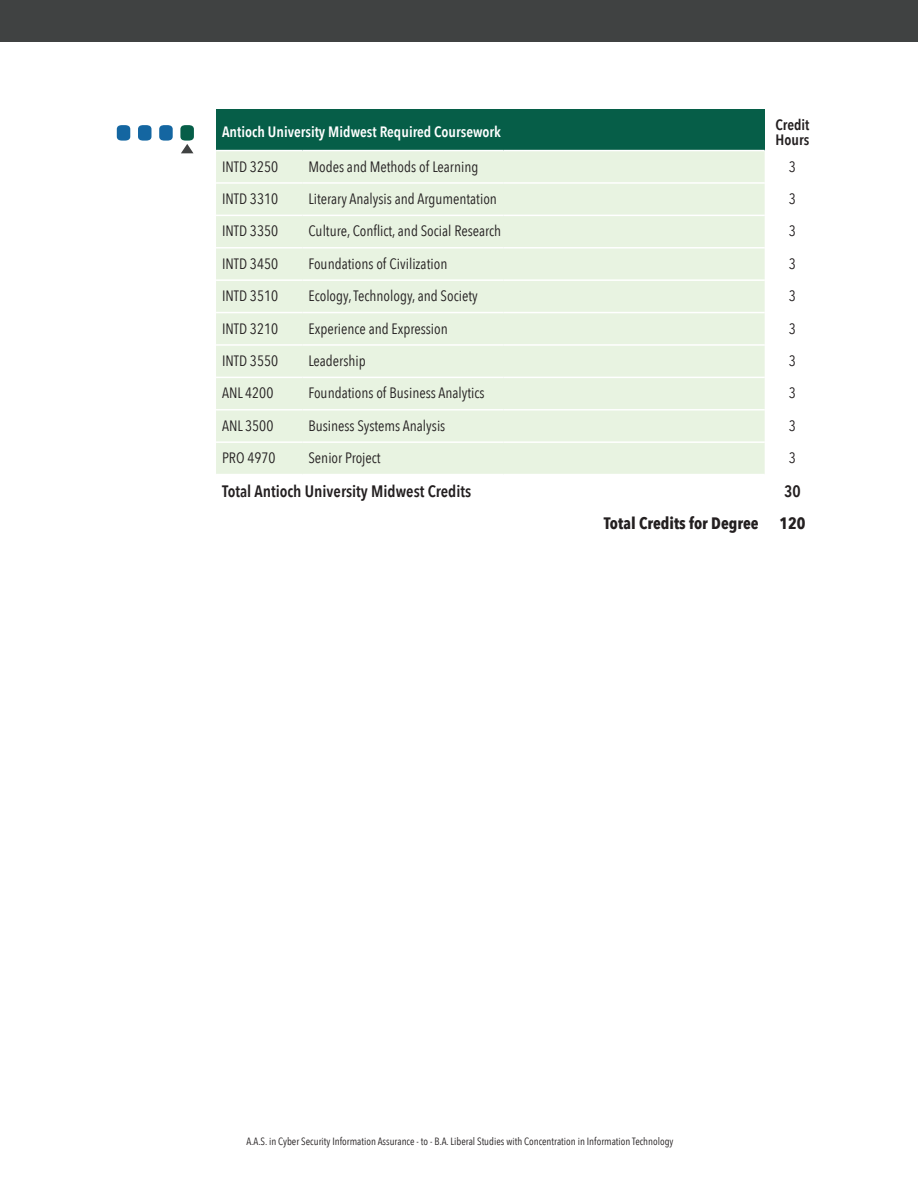
<style>
.page{position:relative;width:918px;height:1188px;background:#fff}
.page>*{position:absolute;margin:0;border:0;box-sizing:border-box;transform-origin:0 0}
.t1{font:600 16.5px "Avenir Next Condensed";color:#231f20}
.t2{font:700 16.5px "Avenir Next Condensed";color:#231f20}
.t3{font:15px "Avenir Next Condensed";color:#231f20}
.t4{font:600 15px "Avenir Next Condensed";color:#fff}
.t5{font:600 15px/15px "Avenir Next Condensed";color:#231f20}
.t6{font:10.5px "Avenir Next Condensed";color:#231f20}
</style>
<div class="page">
<div style="left:0;top:0;width:918px;height:41px;background:#404242"></div>
<div style="left:216px;top:109px;width:549px;height:42px;background:#065e48"></div>
<div style="left:216px;top:151px;width:549px;height:323px;background:#e8f3e1"></div>
<hr style="left:216px;top:150px;width:86px;height:1px;background:#fff">
<hr style="left:302px;top:150px;width:201px;height:1px;background:#fff">
<hr style="left:503px;top:150px;width:262px;height:1px;background:#fff">
<hr style="left:216px;top:182px;width:86px;height:2px;background:#fff">
<hr style="left:302px;top:182px;width:201px;height:2px;background:#fff">
<hr style="left:503px;top:182px;width:262px;height:2px;background:#fff">
<hr style="left:216px;top:215px;width:86px;height:1px;background:#fff">
<hr style="left:302px;top:215px;width:201px;height:1px;background:#fff">
<hr style="left:503px;top:215px;width:262px;height:1px;background:#fff">
<hr style="left:216px;top:247px;width:86px;height:2px;background:#fff">
<hr style="left:302px;top:247px;width:201px;height:2px;background:#fff">
<hr style="left:503px;top:247px;width:262px;height:2px;background:#fff">
<hr style="left:216px;top:279px;width:86px;height:2px;background:#fff">
<hr style="left:302px;top:279px;width:201px;height:2px;background:#fff">
<hr style="left:503px;top:279px;width:262px;height:2px;background:#fff">
<hr style="left:216px;top:312px;width:86px;height:1px;background:#fff">
<hr style="left:302px;top:312px;width:201px;height:1px;background:#fff">
<hr style="left:503px;top:312px;width:262px;height:1px;background:#fff">
<hr style="left:216px;top:344px;width:86px;height:2px;background:#fff">
<hr style="left:302px;top:344px;width:201px;height:2px;background:#fff">
<hr style="left:503px;top:344px;width:262px;height:2px;background:#fff">
<hr style="left:216px;top:377px;width:86px;height:1px;background:#fff">
<hr style="left:302px;top:377px;width:201px;height:1px;background:#fff">
<hr style="left:503px;top:377px;width:262px;height:1px;background:#fff">
<hr style="left:216px;top:409px;width:86px;height:2px;background:#fff">
<hr style="left:302px;top:409px;width:201px;height:2px;background:#fff">
<hr style="left:503px;top:409px;width:262px;height:2px;background:#fff">
<hr style="left:216px;top:441px;width:86px;height:2px;background:#fff">
<hr style="left:302px;top:441px;width:201px;height:2px;background:#fff">
<hr style="left:503px;top:441px;width:262px;height:2px;background:#fff">
<svg style="left:117px;top:125px;width:13px;height:16px"></svg>
<svg style="left:138px;top:125px;width:13px;height:16px"></svg>
<svg style="left:159px;top:125px;width:14px;height:16px"></svg>
<svg style="left:180px;top:125px;width:14px;height:28px"></svg>
<p class="t4" style="left:222px;top:119px;width:280px">Antioch University Midwest Required Coursework</p>
<p class="t5" style="left:775px;top:116px;width:36px">Credit<br>Hours</p>
<p class="t3" style="left:222px;top:153px;width:58px">INTD 3250</p>
<p class="t3" style="left:308px;top:153px;width:171px">Modes and Methods of Learning</p>
<p class="t3" style="left:789px;top:153px;width:9px">3</p>
<p class="t3" style="left:222px;top:186px;width:58px">INTD 3310</p>
<p class="t3" style="left:308px;top:186px;width:190px">Literary Analysis and Argumentation</p>
<p class="t3" style="left:789px;top:186px;width:9px">3</p>
<p class="t3" style="left:222px;top:218px;width:58px">INTD 3350</p>
<p class="t3" style="left:308px;top:218px;width:194px">Culture, Conflict, and Social Research</p>
<p class="t3" style="left:789px;top:218px;width:9px">3</p>
<p class="t3" style="left:222px;top:251px;width:58px">INTD 3450</p>
<p class="t3" style="left:308px;top:251px;width:140px">Foundations of Civilization</p>
<p class="t3" style="left:789px;top:251px;width:9px">3</p>
<p class="t3" style="left:222px;top:283px;width:58px">INTD 3510</p>
<p class="t3" style="left:308px;top:283px;width:171px">Ecology, Technology, and Society</p>
<p class="t3" style="left:789px;top:283px;width:9px">3</p>
<p class="t3" style="left:222px;top:315px;width:58px">INTD 3210</p>
<p class="t3" style="left:308px;top:315px;width:141px">Experience and Expression</p>
<p class="t3" style="left:789px;top:315px;width:9px">3</p>
<p class="t3" style="left:222px;top:348px;width:58px">INTD 3550</p>
<p class="t3" style="left:308px;top:348px;width:59px">Leadership</p>
<p class="t3" style="left:789px;top:348px;width:9px">3</p>
<p class="t3" style="left:222px;top:380px;width:53px">ANL 4200</p>
<p class="t3" style="left:308px;top:380px;width:178px">Foundations of Business Analytics</p>
<p class="t3" style="left:789px;top:380px;width:9px">3</p>
<p class="t3" style="left:222px;top:413px;width:53px">ANL 3500</p>
<p class="t3" style="left:308px;top:413px;width:138px">Business Systems Analysis</p>
<p class="t3" style="left:789px;top:413px;width:9px">3</p>
<p class="t3" style="left:222px;top:445px;width:55px">PRO 4970</p>
<p class="t3" style="left:308px;top:445px;width:74px">Senior Project</p>
<p class="t3" style="left:789px;top:445px;width:9px">3</p>
<p class="t1" style="left:222px;top:477px;width:251px">Total Antioch University Midwest Credits</p>
<p class="t1" style="left:784px;top:477px;width:18px">30</p>
<p class="t2" style="left:604px;top:514px;width:156px">Total Credits for Degree</p>
<p class="t2" style="left:779px;top:514px;width:27px">120</p>
<p class="t6" style="left:246px;top:1132px;width:429px">A.A.S. in Cyber Security Information Assurance - to - B.A. Liberal Studies with Concentration in Information Technology</p>
</div>
